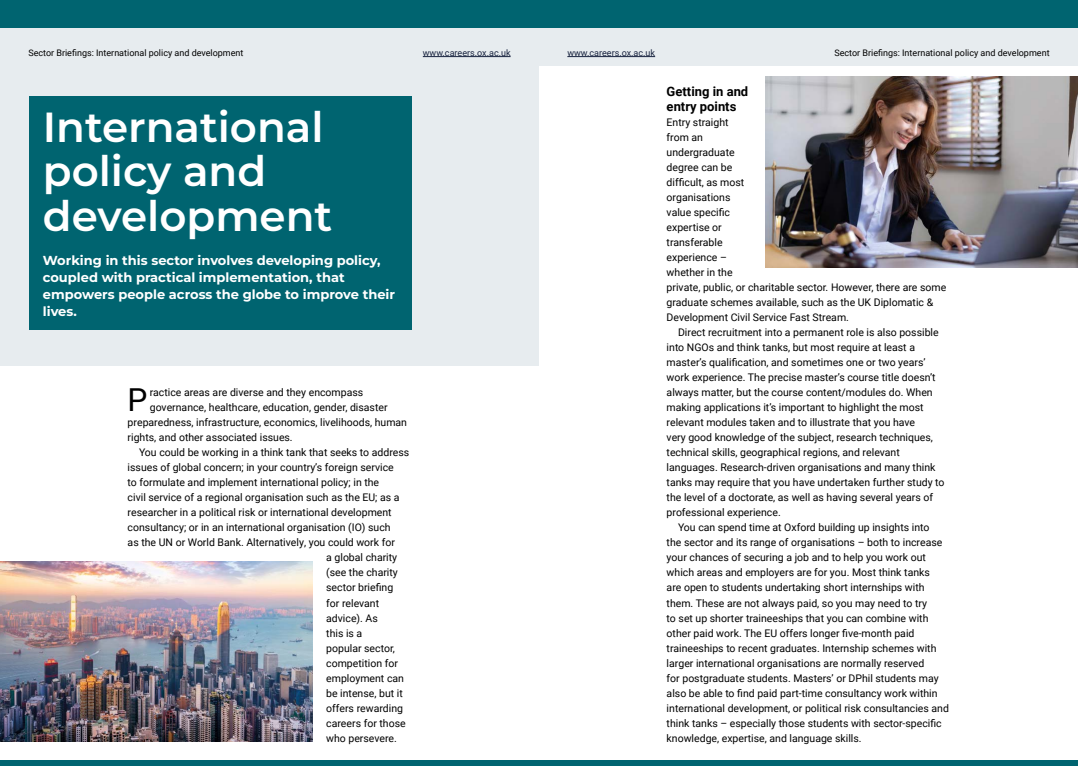
<style>
.page{position:relative;width:1078px;height:766px;background:#fff}
.page>*{position:absolute;margin:0;border:0;box-sizing:border-box;transform-origin:0 0}
.Article_Intro___Article_Title{font:600 42px/44px "Montserrat";color:#fff}
.Body_Text___Paragraph___Drop_Cap{font:31.6px "Roboto";color:#000}
.Article_Intro___Intro_Text{font:700 13px/17px "Montserrat";color:#fff}
.Body_Text___Subheading{font:700 13px/15px "Roboto";color:#000}
.Body_Text___Paragraph___Indent{font:10.5px/15px "Roboto";color:#000}
.Body_Text___Paragraph{font:10.5px/15px "Roboto";color:#000}
.Body_Text___Paragraph___Drop_Cap-2{font:10.5px "Roboto";color:#000}
.Running_Head___Left_Hand_Page{font:9px "Roboto";color:#000}
.Running_Head___Right_Hand_Page{font:9px "Roboto";color:#000}
.URL_In_Header___Right_Hand_Page{font:9px "Roboto";color:#18233f}
.URL_In_Header___Left_Hand_Page{font:9px "Roboto";color:#18233f}
</style>
<div class="page">
<div style="left:539px;top:760px;width:538px;height:5px;background:#006470"></div>
<div style="left:0;top:760px;width:539px;height:5px;background:#006470"></div>
<div style="left:539px;top:0;width:538px;height:28px;background:#006470"></div>
<div style="left:0;top:0;width:539px;height:28px;background:#006470"></div>
<div style="left:539px;top:28px;width:538px;height:38px;background:#e7ecef"></div>
<hr style="left:567px;top:56px;width:88px;height:1px;background:#18233f">
<div style="left:0;top:28px;width:539px;height:338px;background:#e7ecef"></div>
<div style="left:29px;top:96px;width:382px;height:234px;background:#006470"></div>
<hr style="left:423px;top:56px;width:87px;height:1px;background:#18233f">
<img style="left:0;top:561px;width:312px;height:180px">
<img style="left:765px;top:77px;width:312px;height:190px">
<p class="Running_Head___Left_Hand_Page" style="left:28px;top:46px;width:217px">Sector Briefings: International policy and development</p>
<p class="URL_In_Header___Left_Hand_Page" style="left:423px;top:46px;width:89px">www.careers.ox.ac.uk</p>
<p class="Running_Head___Left_Hand_Page" style="left:28px;top:46px;width:7px">1</p>
<p class="Running_Head___Left_Hand_Page" style="left:57px;top:46px;width:140px">Sector briefings: Subsection Name</p>
<p class="URL_In_Header___Right_Hand_Page" style="left:567px;top:46px;width:89px">www.careers.ox.ac.uk</p>
<p class="Running_Head___Right_Hand_Page" style="left:834px;top:46px;width:217px">Sector Briefings: International policy and development</p>
<p class="Running_Head___Left_Hand_Page" style="left:882px;top:46px;width:140px">Sector briefings: Subsection Name</p>
<p class="Running_Head___Left_Hand_Page" style="left:1044px;top:46px;width:7px">2</p>
<p class="Article_Intro___Article_Title" style="left:43px;top:104px;width:291px">International policy and development</p>
<p class="Article_Intro___Intro_Text" style="left:43px;top:251px;width:353px">Working in this sector involves developing policy, coupled with practical implementation, that empowers people across the globe to improve their lives.</p>
<p class="Body_Text___Paragraph___Drop_Cap" style="left:128px;top:378px;width:21px">P</p>
<p class="Body_Text___Paragraph___Drop_Cap-2" style="left:150px;top:385px;width:215px">ractice areas are diverse and they encompass</p>
<p class="Body_Text___Paragraph___Drop_Cap-2" style="left:150px;top:400px;width:239px">governance, healthcare, education, gender, disaster</p>
<p class="Body_Text___Paragraph___Drop_Cap-2" style="left:128px;top:415px;width:281px">preparedness, infrastructure, economics, livelihoods, human</p>
<p class="Body_Text___Paragraph___Drop_Cap-2" style="left:128px;top:430px;width:166px">rights, and other associated issues.</p>
<p class="Body_Text___Paragraph___Indent" style="left:139px;top:444px;width:272px">You could be working in a think tank that seeks to address</p>
<p class="Body_Text___Paragraph___Indent" style="left:128px;top:459px;width:267px">issues of global concern; in your country’s foreign service</p>
<p class="Body_Text___Paragraph___Indent" style="left:128px;top:474px;width:253px">to formulate and implement international policy; in the</p>
<p class="Body_Text___Paragraph___Indent" style="left:128px;top:489px;width:273px">civil service of a regional organisation such as the EU; as a</p>
<p class="Body_Text___Paragraph___Indent" style="left:128px;top:504px;width:265px">researcher in a political risk or international development</p>
<p class="Body_Text___Paragraph___Indent" style="left:128px;top:519px;width:264px">consultancy; or in an international organisation (IO) such</p>
<p class="Body_Text___Paragraph___Indent" style="left:128px;top:534px;width:269px">as the UN or World Bank. Alternatively, you could work for</p>
<p class="Body_Text___Paragraph___Indent" style="left:326px;top:549px;width:72px">a global charity</p>
<p class="Body_Text___Paragraph___Indent" style="left:326px;top:564px;width:73px">(see the charity</p>
<p class="Body_Text___Paragraph___Indent" style="left:326px;top:579px;width:68px">sector briefing</p>
<p class="Body_Text___Paragraph___Indent" style="left:326px;top:594px;width:54px">for relevant</p>
<p class="Body_Text___Paragraph___Indent" style="left:326px;top:609px;width:53px">advice). As</p>
<p class="Body_Text___Paragraph___Indent" style="left:326px;top:624px;width:38px">this is a</p>
<p class="Body_Text___Paragraph___Indent" style="left:326px;top:639px;width:70px">popular sector,</p>
<p class="Body_Text___Paragraph___Indent" style="left:326px;top:654px;width:73px">competition for</p>
<p class="Body_Text___Paragraph___Indent" style="left:326px;top:669px;width:79px">employment can</p>
<p class="Body_Text___Paragraph___Indent" style="left:326px;top:684px;width:78px">be intense, but it</p>
<p class="Body_Text___Paragraph___Indent" style="left:326px;top:699px;width:78px">offers rewarding</p>
<p class="Body_Text___Paragraph___Indent" style="left:326px;top:714px;width:81px">careers for those</p>
<p class="Body_Text___Paragraph___Indent" style="left:326px;top:729px;width:72px">who persevere.</p>
<p class="Body_Text___Subheading" style="left:666px;top:83px;width:83px">Getting in and entry points</p>
<p class="Body_Text___Paragraph" style="left:666px;top:114px;width:281px">Entry straight<br>from an<br>undergraduate<br>degree can be<br>difficult, as most<br>organisations<br>value specific<br>expertise or<br>transferable<br>experience –<br>whether in the<br>private, public, or charitable sector. However, there are some graduate schemes available, such as the UK Diplomatic &amp;<br>Development Civil Service Fast Stream.</p>
<p class="Body_Text___Paragraph___Indent" style="left:666px;top:324px;width:279px;text-indent:11px">Direct recruitment into a permanent role is also possible into NGOs and think tanks, but most require at least a master’s qualification, and sometimes one or two years’ work experience. The precise master’s course title doesn’t always matter, but the course content/modules do. When making applications it’s important to highlight the most relevant modules taken and to illustrate that you have<br>very good knowledge of the subject, research techniques, technical skills, geographical regions, and relevant languages. Research-driven organisations and many think tanks may require that you have undertaken further study to the level of a doctorate, as well as having several years of professional experience.</p>
<p class="Body_Text___Paragraph___Indent" style="left:666px;top:519px;width:284px;text-indent:11px">You can spend time at Oxford building up insights into<br>the sector and its range of organisations – both to increase your chances of securing a job and to help you work out which areas and employers are for you. Most think tanks<br>are open to students undertaking short internships with them. These are not always paid, so you may need to try<br>to set up shorter traineeships that you can combine with other paid work. The EU offers longer five-month paid traineeships to recent graduates. Internship schemes with larger international organisations are normally reserved<br>for postgraduate students. Masters’ or DPhil students may also be able to find paid part-time consultancy work within international development, or political risk consultancies and think tanks – especially those students with sector-specific knowledge, expertise, and language skills.</p>
</div>
